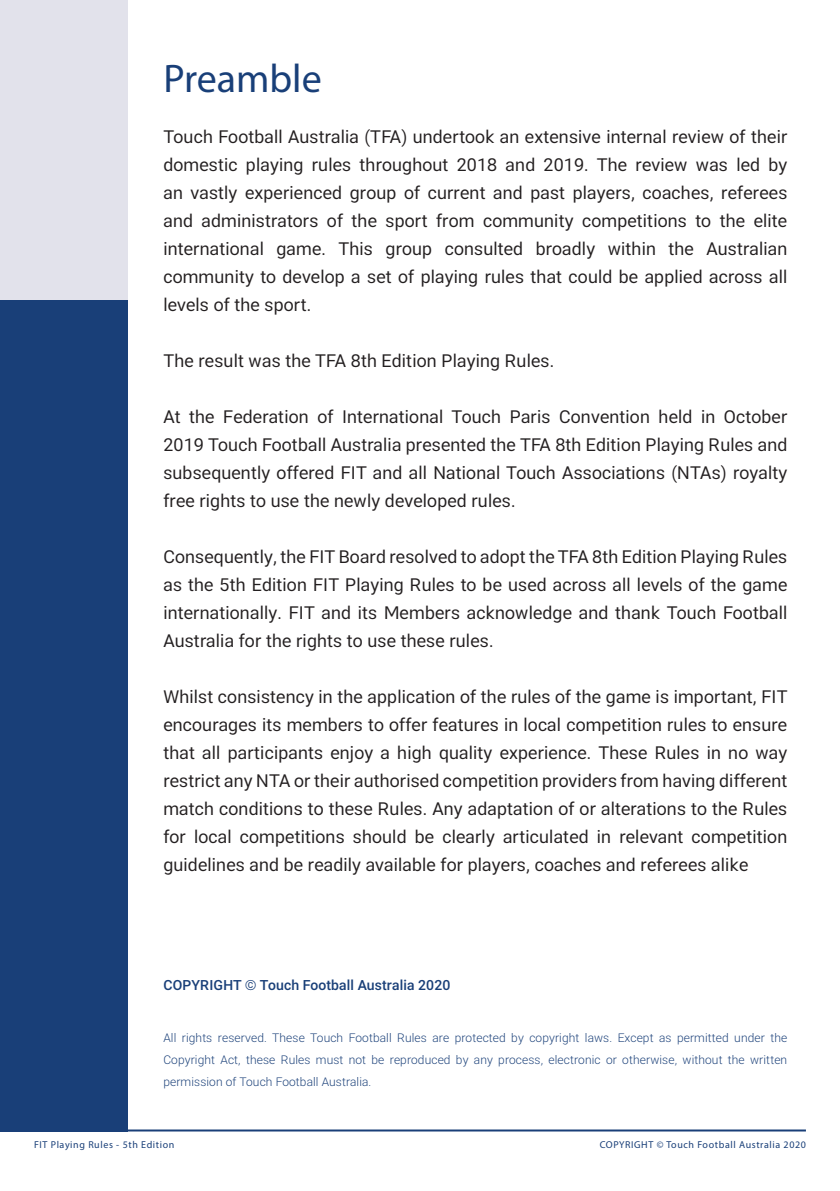
<style>
.page{position:relative;width:840px;height:1191px;background:#fff}
.page>*{position:absolute;margin:0;border:0;box-sizing:border-box;transform-origin:0 0}
.t1{font:40px "Myriad Pro";color:#193f78}
.t2{font:17.8px/28px "RL2";letter-spacing:.01em;color:#231f20;text-align:justify}
.t3{font:500 14px "RL2";letter-spacing:.01em;color:#193f78}
.t4{font:300 12px/22px "RL2";letter-spacing:.01em;color:#193f78;text-align:justify}
.t5{font:10px "Myriad Pro";letter-spacing:.06em;color:#193f78}
</style>
<div class="page">
<div style="left:0;top:0;width:128px;height:300px;background:#e2e2eb"></div>
<div style="left:0;top:300px;width:128px;height:831px;background:#193f78"></div>
<hr style="left:34px;top:1129px;width:771px;height:2px;background:#193f78">
<p class="t1" style="left:163px;top:54px;width:160px">Preamble</p>
<p class="t2" style="left:163px;top:122px;width:625px">Touch Football Australia (TFA) undertook an extensive internal review of their domestic playing rules throughout 2018 and 2019. The review was led by an vastly experienced group of current and past players, coaches, referees and administrators of the sport from community competitions to the elite international game. This group consulted broadly within the Australian community to develop a set of playing rules that could be applied across all levels of the sport.</p>
<p class="t2" style="left:163px;top:346px;width:392px">The result was the TFA 8th Edition Playing Rules.</p>
<p class="t2" style="left:163px;top:402px;width:625px">At the Federation of International Touch Paris Convention held in October 2019 Touch Football Australia presented the TFA 8th Edition Playing Rules and subsequently offered FIT and all National Touch Associations (NTAs) royalty free rights to use the newly developed rules.</p>
<p class="t2" style="left:163px;top:542px;width:625px">Consequently, the FIT Board resolved to adopt the TFA 8th Edition Playing Rules as the 5th Edition FIT Playing Rules to be used across all levels of the game internationally. FIT and its Members acknowledge and thank Touch Football Australia for the rights to use these rules.</p>
<p class="t2" style="left:163px;top:682px;width:625px">Whilst consistency in the application of the rules of the game is important, FIT encourages its members to offer features in local competition rules to ensure that all participants enjoy a high quality experience. These Rules in no way restrict any NTA or their authorised competition providers from having different match conditions to these Rules. Any adaptation of or alterations to the Rules for local competitions should be clearly articulated in relevant competition guidelines and be readily available for players, coaches and referees alike</p>
<p class="t3" style="left:163px;top:975px;width:288px">COPYRIGHT © Touch Football Australia 2020</p>
<p class="t4" style="left:163px;top:1026px;width:625px">All rights reserved. These Touch Football Rules are protected by copyright laws. Except as permitted under the Copyright Act, these Rules must not be reproduced by any process, electronic or otherwise, without the written permission of Touch Football Australia.</p>
<p class="t5" style="left:34px;top:1139px;width:142px">FIT Playing Rules - 5th Edition</p>
<p class="t5" style="left:599px;top:1139px;width:207px">COPYRIGHT © Touch Football Australia 2020</p>
</div>
